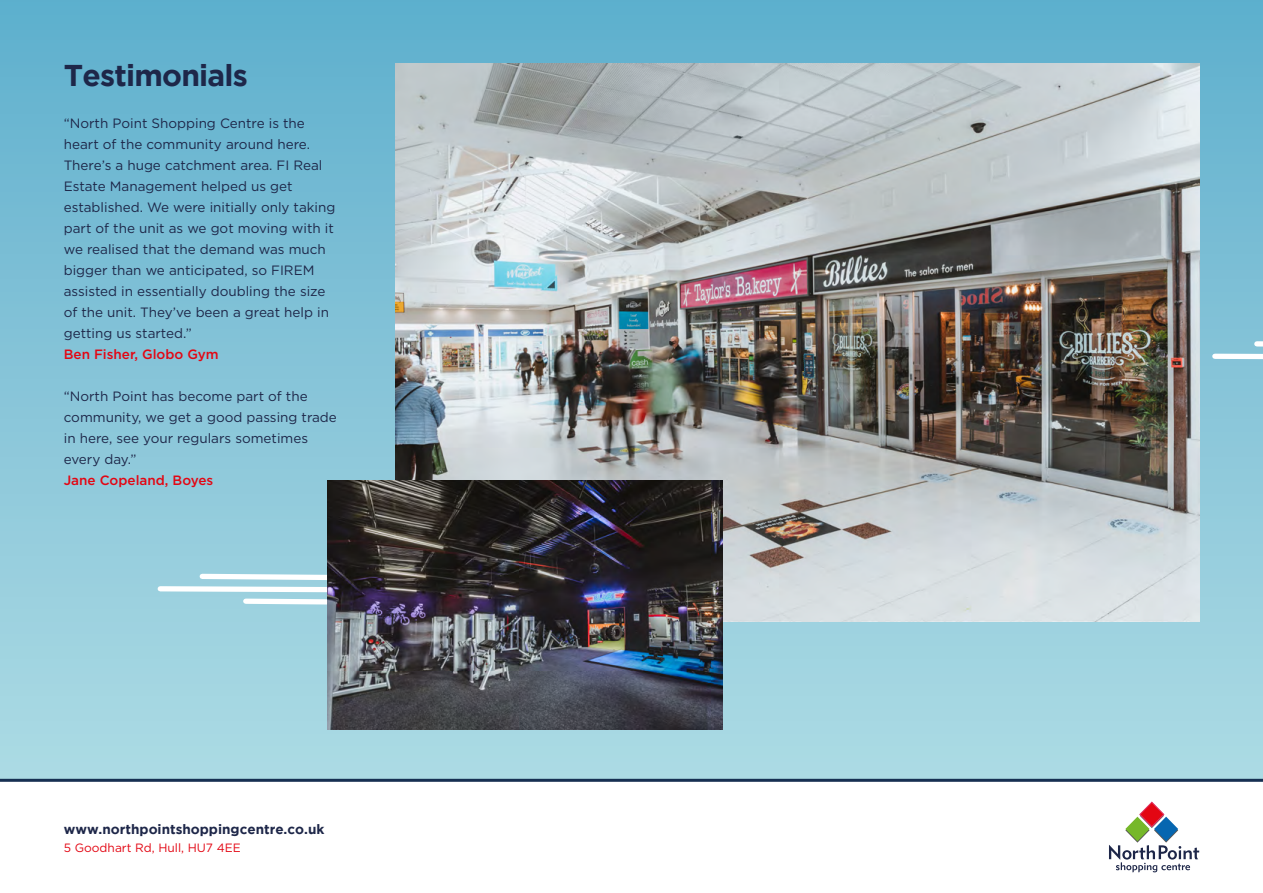
<style>
.page{position:relative;width:1263px;height:893px;background:#fff}
.page>*{position:absolute;margin:0;border:0;box-sizing:border-box;transform-origin:0 0}
.t1{font:700 30px "Gotham";letter-spacing:-.025em;color:#1e2749}
.t2{font:13.5px/21px "Gotham";color:#1e2749}
.t3{font:500 13.5px "Gotham";color:#e30613}
.t4{font:700 13.5px "Gotham";color:#1e2749}
.t5{font:12px "Gotham";color:#e30613}
</style>
<div class="page">
<div style="left:0;top:0;width:1263px;height:779px;background:linear-gradient(to bottom,#5fafcd,#aedbe4)"></div>
<svg style="left:0;top:779px;width:1263px;height:94px"></svg>
<svg style="left:155px;top:571px;width:172px;height:37px"></svg>
<img style="left:395px;top:64px;width:804px;height:557px">
<img style="left:327px;top:481px;width:396px;height:248px">
<svg style="left:1209px;top:339px;width:54px;height:24px"></svg>
<svg style="left:1109px;top:802px;width:90px;height:70px"></svg>
<h1 class="t1" style="left:64px;top:58px;width:186px">Testimonials</h1>
<p class="t2" style="left:64px;top:112px;width:273px">“North Point Shopping Centre is the heart of the community around here.<br>There’s a huge catchment area. FI Real Estate Management helped us get established. We were initially only taking part of the unit as we got moving with it we realised that the demand was much bigger than we anticipated, so FIREM assisted in essentially doubling the size of the unit. They’ve been a great help in getting us started.”</p>
<p class="t3" style="left:64px;top:345px;width:157px">Ben Fisher, Globo Gym</p>
<p class="t2" style="left:64px;top:385px;width:275px">“North Point has become part of the community, we get a good passing trade in here, see your regulars sometimes every day.”</p>
<p class="t3" style="left:64px;top:471px;width:151px">Jane Copeland, Boyes</p>
<p class="t4" style="left:64px;top:821px;width:262px">www.northpointshoppingcentre.co.uk</p>
<p class="t5" style="left:64px;top:840px;width:179px">5 Goodhart Rd, Hull, HU7 4EE</p>
</div>
